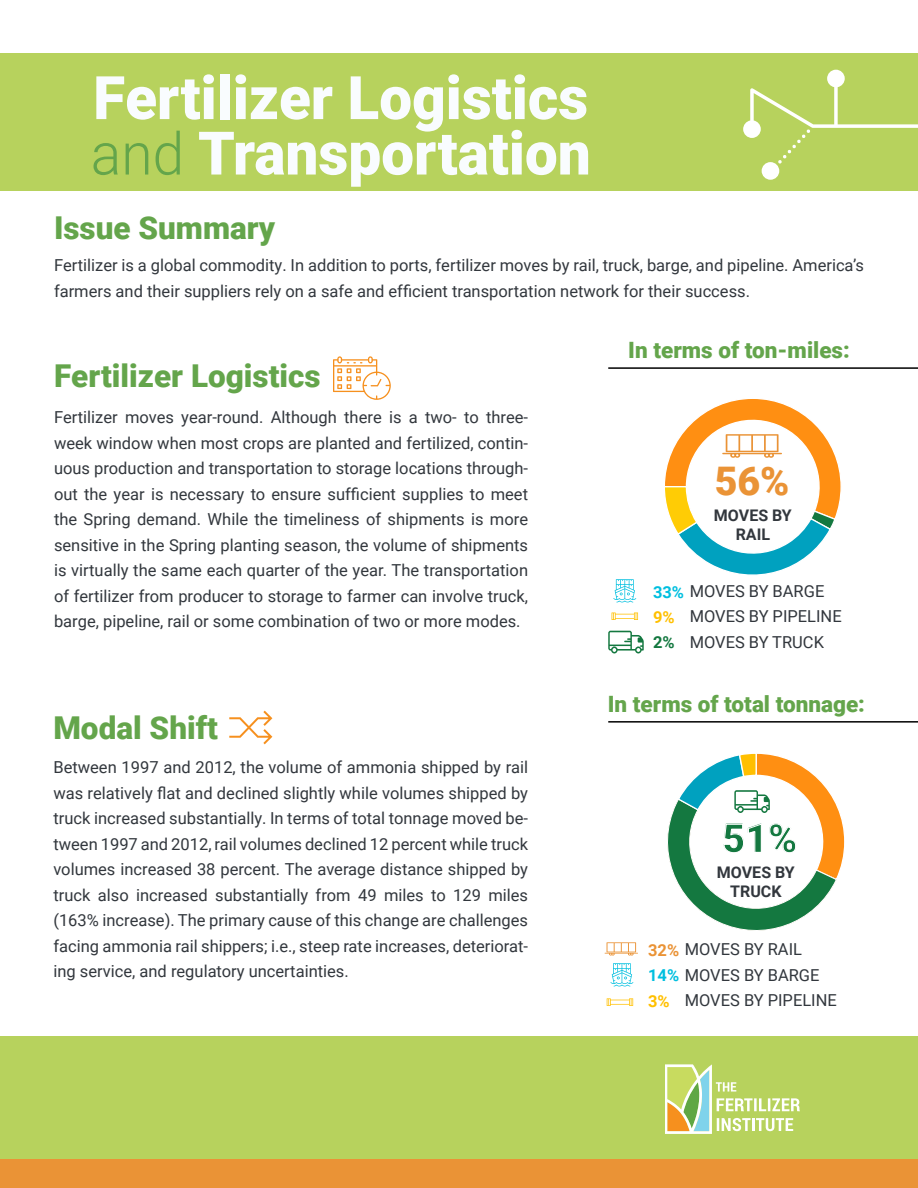
<style>
.page{position:relative;width:918px;height:1188px;background:#fff}
.page>*{position:absolute;margin:0;border:0;box-sizing:border-box;transform-origin:0 0}
.t1{font:900 60px/55.5px "Roboto";color:#f9fcfe}
.t2{font:900 39.45px "Roboto";color:#147840}
.t3{font:900 39.45px "Roboto";color:#ea9336}
.t4{font:900 31.5px "Roboto";color:#64a54b}
.t5{font:900 22.5px "Roboto";color:#64a54b}
.t6{font:16.5px/25.5px "Roboto";color:#32373d}
.t7{font:700 16.5px "Roboto";color:#ffc000}
.t8{font:700 16.5px "Roboto";color:#147840}
.t9{font:700 16.05px/18.5px "Roboto";color:#32373d;text-align:center}
.s1{font-weight:300;font-size:58.5px;color:#64a54b}
.s2{font-weight:700;color:#00bfdf}
.s3{font-weight:700;color:#ea9336}
</style>
<div class="page">
<svg style="left:667px;top:753px;width:178px;height:178px"></svg>
<svg style="left:610px;top:963px;width:23px;height:24px"></svg>
<svg style="left:607px;top:998px;width:26px;height:8px"></svg>
<svg style="left:605px;top:942px;width:33px;height:14px"></svg>
<div style="left:0;top:1037px;width:918px;height:137px;background:#b7d25d"></div>
<div style="left:0;top:53px;width:918px;height:137px;background:#b7d25d"></div>
<svg style="left:665px;top:1064px;width:135px;height:70px"></svg>
<div style="left:0;top:1159px;width:918px;height:29px;background:#ea9336"></div>
<svg style="left:608px;top:631px;width:36px;height:22px"></svg>
<svg style="left:612px;top:613px;width:26px;height:7px"></svg>
<svg style="left:665px;top:399px;width:176px;height:176px"></svg>
<svg style="left:613px;top:579px;width:23px;height:24px"></svg>
<div style="left:762px;top:162px;width:17px;height:18px;background:#fff;border-radius:50%"></div>
<svg style="left:743px;top:70px;width:175px;height:94px"></svg>
<svg style="left:333px;top:356px;width:58px;height:44px"></svg>
<svg style="left:229px;top:711px;width:43px;height:33px"></svg>
<hr style="left:608px;top:367px;width:310px;height:2px;background:#000">
<hr style="left:608px;top:721px;width:310px;height:2px;background:#000">
<h1 class="t1" style="left:91px;top:75px;width:502px">Fertilizer Logistics <span class="s1">and</span> Transportation</h1>
<h3 class="t4" style="left:54px;top:215px;width:223px">Issue Summary</h3>
<p class="t6" style="left:54px;top:254px;width:812px">Fertilizer is a global commodity. In addition to ports, fertilizer moves by rail, truck, barge, and pipeline. America’s farmers and their suppliers rely on a safe and efficient transportation network for their success.</p>
<h3 class="t4" style="left:54px;top:363px;width:268px">Fertilizer Logistics</h3>
<p class="t6" style="left:54px;top:404px;width:476px;text-align:justify">Fertilizer moves year-round. Although there is a two- to three&shy;week window when most crops are planted and fertilized, contin&shy;uous production and transportation to storage locations through&shy;out the year is necessary to ensure sufficient supplies to meet the Spring demand. While the timeliness of shipments is more sensitive in the Spring planting season, the volume of shipments is virtually the same each quarter of the year. The transportation of fertilizer from producer to storage to farmer can involve truck, barge, pipeline, rail or some combination of two or more modes.</p>
<h3 class="t4" style="left:53px;top:715px;width:166px">Modal Shift</h3>
<p class="t6" style="left:53px;top:754px;width:476px;text-align:justify">Between 1997 and 2012, the volume of ammonia shipped by rail was relatively flat and declined slightly while volumes shipped by truck increased substantially. In terms of total tonnage moved be&shy;tween 1997 and 2012, rail volumes declined 12 percent while truck volumes increased 38 percent. The average distance shipped by truck also increased substantially from 49 miles to 129 miles (163% increase). The primary cause of this change are challenges facing ammonia rail shippers; i.e., steep rate increases, deteriorat&shy;ing service, and regulatory uncertainties.</p>
<h3 class="t5" style="left:628px;top:341px;width:223px">In terms of ton-miles:</h3>
<h2 class="t3" style="left:715px;top:465px;width:76px">56%</h2>
<p class="t9" style="left:714px;top:508px;width:79px">MOVES BY<br>RAIL</p>
<p class="t6" style="left:690px;top:580px;width:154px;text-indent:-37px"><span class="s2">33%</span> MOVES BY BARGE<br>MOVES BY PIPELINE<br>MOVES BY TRUCK</p>
<p class="t7" style="left:653px;top:611px;width:23px">9%</p>
<p class="t8" style="left:653px;top:636px;width:23px">2%</p>
<h3 class="t5" style="left:608px;top:695px;width:259px">In terms of total tonnage:</h3>
<h2 class="t2" style="left:722px;top:822px;width:76px">51%</h2>
<p class="t9" style="left:717px;top:865px;width:79px">MOVES BY<br>TRUCK</p>
<p class="t6" style="left:648px;top:938px;width:155px"><span class="s3">32%</span> MOVES BY RAIL</p>
<p class="t6" style="left:648px;top:963px;width:173px"><span class="s2">14%</span> MOVES BY BARGE</p>
<p class="t6" style="left:685px;top:989px;width:154px">MOVES BY PIPELINE</p>
<p class="t7" style="left:648px;top:994px;width:23px">3%</p>
</div>
